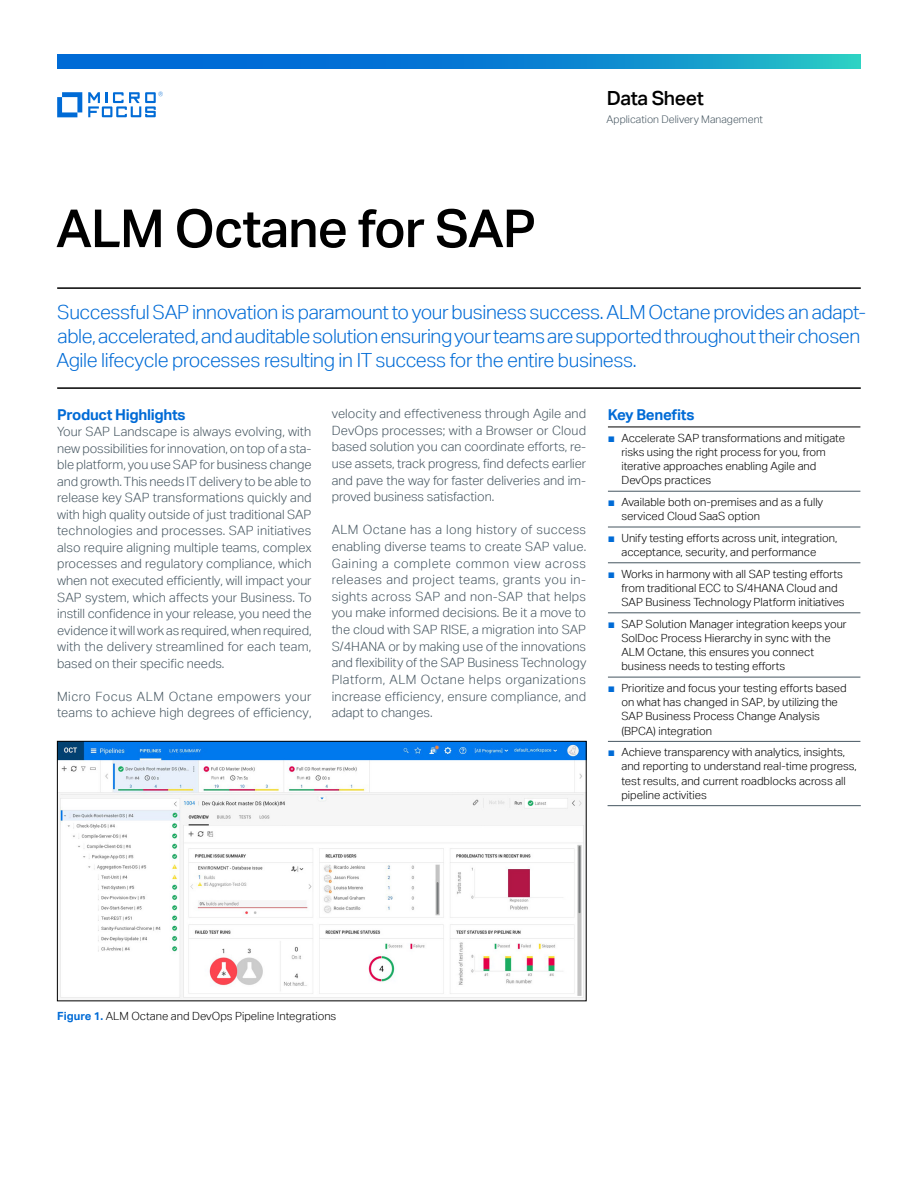
<style>
.page{position:relative;width:918px;height:1188px;background:#fff}
.page>*{position:absolute;margin:0;border:0;box-sizing:border-box;transform-origin:0 0}
.headline_35_38{font:500 52.5px "Aktiv Grotesk";letter-spacing:-.02em;color:#000}
.intro1_13_16-light_b{font:300 19.5px/24px "Aktiv Grotesk";letter-spacing:-.02em;color:#006bd6}
.collateral_name_13_1{font:500 19.5px "Aktiv Grotesk";letter-spacing:-.02em;color:#000}
.subhead_10_13-blue{font:700 15px "Aktiv Grotesk";letter-spacing:-.02em;color:#006bd6}
.body_8_5_11-grey{font:300 12.75px/16.6px "Aktiv Grotesk";letter-spacing:.01em;color:#455560;text-align:justify}
.caption_7_5_9_5{font:300 11.25px/14.2px "Aktiv Grotesk";color:#000}
.caption_7_9_5-grey{font:300 10.5px "Aktiv Grotesk";color:#455560}
.s1{font-family:"Arial";font-weight:400;font-size:12px;color:#006bd6}
.s2{font-weight:700;color:#006bd6}
</style>
<div class="page">
<img style="left:59px;top:743px;width:525px;height:255px">
<div style="left:57px;top:741px;width:529px;height:260px;border:1px solid #000"></div>
<svg style="left:57px;top:92px;width:25px;height:25px"></svg>
<svg style="left:88px;top:92px;width:75px;height:25px"></svg>
<hr style="left:57px;top:287px;width:804px;height:2px;background:#000">
<hr style="left:57px;top:387px;width:804px;height:2px;background:#000">
<svg style="left:608px;top:490px;width:252px;height:251px"></svg>
<hr style="left:608px;top:427px;width:252px;height:1px;background:#000">
<hr style="left:608px;top:491px;width:252px;height:1px;background:#455560">
<hr style="left:608px;top:527px;width:252px;height:1px;background:#455560">
<hr style="left:608px;top:563px;width:252px;height:1px;background:#455560">
<hr style="left:608px;top:613px;width:252px;height:1px;background:#455560">
<hr style="left:608px;top:677px;width:252px;height:1px;background:#455560">
<hr style="left:608px;top:741px;width:252px;height:1px;background:#455560">
<hr style="left:608px;top:805px;width:253px;height:1px;background:#455560">
<svg style="left:60px;top:57px;width:798px;height:9px;background:#0b84d1"></svg>
<p class="headline_35_38" style="left:56px;top:197px;width:482px">ALM Octane for SAP</p>
<p class="collateral_name_13_1" style="left:607px;top:86px;width:98px">Data Sheet</p>
<p class="caption_7_9_5-grey" style="left:607px;top:113px;width:158px">Application Delivery Management</p>
<p class="intro1_13_16-light_b" style="left:56px;top:300px;width:811px">Successful SAP innovation is paramount to your business success. ALM Octane provides an adapt&shy;able, accelerated, and auditable solution ensuring your teams are supported throughout their chosen<br>Agile lifecycle processes resulting in IT success for the entire business.</p>
<p class="subhead_10_13-blue" style="left:57px;top:405px;width:130px">Product Highlights</p>
<p class="body_8_5_11-grey" style="left:57px;top:424px;width:256px">Your SAP Landscape is always evolving, with new possibilities for innovation, on top of a sta&shy;ble platform, you use SAP for business change and growth. This needs IT delivery to be able to release key SAP transformations quickly and with high quality outside of just traditional SAP technologies and processes. SAP initiatives also require aligning multiple teams, complex processes and regulatory compliance, which when not executed efficiently, will impact your SAP system, which affects your Business. To instill confidence in your release, you need the evidence it will work as required, when required, with the delivery streamlined for each team, based on their specific needs.</p>
<p class="body_8_5_11-grey" style="left:57px;top:688px;width:256px">Micro Focus ALM Octane empowers your teams to achieve high degrees of efficiency,</p>
<p class="body_8_5_11-grey" style="left:332px;top:405px;width:256px">velocity and effectiveness through Agile and DevOps processes; with a Browser or Cloud based solution you can coordinate efforts, re&shy;use assets, track progress, find defects earlier and pave the way for faster deliveries and im&shy;proved business satisfaction.</p>
<p class="body_8_5_11-grey" style="left:332px;top:522px;width:256px">ALM Octane has a long history of success enabling diverse teams to create SAP value.<br>Gaining a complete common view across releases and project teams, grants you in&shy;sights across SAP and non-SAP that helps you make informed decisions. Be it a move to the cloud with SAP RISE, a migration into SAP S/4HANA or by making use of the innovations and flexibility of the SAP Business Technology Platform, ALM Octane helps organizations increase efficiency, ensure compliance, and adapt to changes.</p>
<p class="subhead_10_13-blue" style="left:608px;top:406px;width:88px">Key Benefits</p>
<p class="caption_7_5_9_5" style="left:621px;top:431px;width:225px;text-indent:-14px"><span class="s1">■</span> Accelerate SAP transformations and mitigate risks using the right process for you, from iterative approaches enabling Agile and DevOps practices</p>
<p class="caption_7_5_9_5" style="left:621px;top:495px;width:203px;text-indent:-14px"><span class="s1">■</span> Available both on-premises and as a fully serviced Cloud SaaS option</p>
<p class="caption_7_5_9_5" style="left:621px;top:531px;width:217px;text-indent:-14px"><span class="s1">■</span> Unify testing efforts across unit, integration, acceptance, security, and performance</p>
<p class="caption_7_5_9_5" style="left:621px;top:566px;width:225px;text-indent:-14px"><span class="s1">■</span> Works in harmony with all SAP testing efforts from traditional ECC to S/4HANA Cloud and<br>SAP Business Technology Platform initiatives</p>
<p class="caption_7_5_9_5" style="left:621px;top:616px;width:227px;text-indent:-14px"><span class="s1">■</span> SAP Solution Manager integration keeps your SolDoc Process Hierarchy in sync with the ALM Octane, this ensures you connect business needs to testing efforts</p>
<p class="caption_7_5_9_5" style="left:621px;top:681px;width:227px;text-indent:-14px"><span class="s1">■</span> Prioritize and focus your testing efforts based on what has changed in SAP, by utilizing the SAP Business Process Change Analysis (BPCA) integration</p>
<p class="caption_7_5_9_5" style="left:621px;top:745px;width:237px;text-indent:-14px"><span class="s1">■</span> Achieve transparency with analytics, insights, and reporting to understand real-time progress, test results, and current roadblocks across all pipeline activities</p>
<p class="caption_7_5_9_5" style="left:57px;top:1008px;width:281px"><span class="s2">Figure 1.</span> ALM Octane and DevOps Pipeline Integrations</p>
</div>
